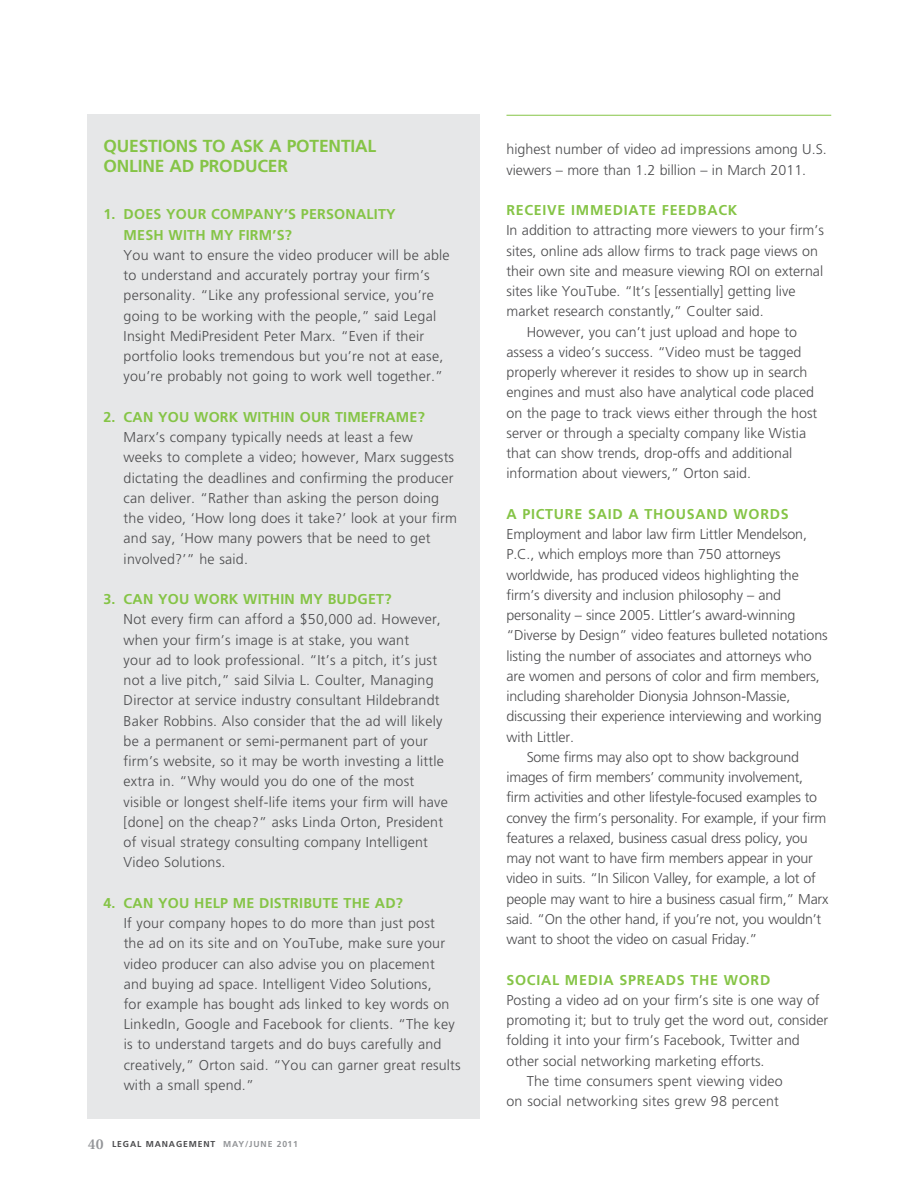
<style>
.page{position:relative;width:918px;height:1188px;background:#fff}
.page>*{position:absolute;margin:0;border:0;box-sizing:border-box;transform-origin:0 0}
.t1{font:700 17.4px/20.2px "Frutiger";letter-spacing:-.01em;color:#85c446}
.t2{font:300 14.25px/20.2px "Frutiger";color:#4c4c4e}
.t3{font:700 14.25px/20.2px "Frutiger";letter-spacing:.015em;color:#85c446}
.t4{font:700 14.25px "Frutiger";letter-spacing:.05em;color:#85c446}
.t5{font:700 8.7px "Frutiger";letter-spacing:.1em;color:#4c4c4e}
.s1{font-family:"Utopia";font-weight:600;font-size:14.25px;color:#939598}
.s2{color:#939598}
</style>
<div class="page">
<hr style="left:506px;top:115px;width:325px;height:1px;background:#85c446">
<div style="left:88px;top:114px;width:392px;height:1004px;background:#e6e7e8"></div>
<p class="t1" style="left:103px;top:137px;width:274px">QUESTIONS TO ASK A POTENTIAL<br>ONLINE AD PRODUCER</p>
<p class="t3" style="left:124px;top:205px;width:274px;text-indent:-20px">1. DOES YOUR COMPANY’S PERSONALITY<br>MESH WITH MY FIRM’S?</p>
<p class="t2" style="left:124px;top:246px;width:328px">You want to ensure the video producer will be able to understand and accurately portray your firm’s personality. “Like any professional service, you’re going to be working with the people,” said Legal Insight MediPresident Peter Marx. “Even if their portfolio looks tremendous but you’re not at ease, you’re probably not going to work well together.”</p>
<p class="t3" style="left:103px;top:408px;width:323px">2. CAN YOU WORK WITHIN OUR TIMEFRAME?</p>
<p class="t2" style="left:124px;top:428px;width:335px">Marx’s company typically needs at least a few<br>weeks to complete a video; however, Marx suggests dictating the deadlines and confirming the producer can deliver. “Rather than asking the person doing the video, ‘How long does it take?’ look at your firm and say, ‘How many powers that be need to get involved?’” he said.</p>
<p class="t3" style="left:103px;top:590px;width:290px">3. CAN YOU WORK WITHIN MY BUDGET?</p>
<p class="t2" style="left:124px;top:610px;width:326px">Not every firm can afford a $50,000 ad. However, when your firm’s image is at stake, you want<br>your ad to look professional. “It’s a pitch, it’s just not a live pitch,” said Silvia L. Coulter, Managing Director at service industry consultant Hildebrandt Baker Robbins. Also consider that the ad will likely be a permanent or semi-permanent part of your firm’s website, so it may be worth investing a little extra in. “Why would you do one of the most visible or longest shelf-life items your firm will have [done] on the cheap?” asks Linda Orton, President of visual strategy consulting company Intelligent Video Solutions.</p>
<p class="t3" style="left:103px;top:894px;width:301px">4. CAN YOU HELP ME DISTRIBUTE THE AD?</p>
<p class="t2" style="left:124px;top:914px;width:339px">If your company hopes to do more than just post<br>the ad on its site and on YouTube, make sure your video producer can also advise you on placement and buying ad space. Intelligent Video Solutions,<br>for example has bought ads linked to key words on LinkedIn, Google and Facebook for clients. “The key is to understand targets and do buys carefully and creatively,” Orton said. “You can garner great results with a small spend.”</p>
<p class="t5" style="left:88px;top:1141px;width:212px"><span class="s1">40</span> LEGAL MANAGEMENT <span class="s2">MAY/JUNE 2011</span></p>
<p class="t2" style="left:506px;top:140px;width:322px">highest number of video ad impressions among U.S. viewers – more than 1.2 billion – in March 2011.</p>
<p class="t4" style="left:506px;top:204px;width:232px">RECEIVE IMMEDIATE FEEDBACK</p>
<p class="t2" style="left:506px;top:221px;width:319px">In addition to attracting more viewers to your firm’s</p>
<p class="t2" style="left:506px;top:242px;width:313px">sites, online ads allow firms to track page views on</p>
<p class="t2" style="left:506px;top:262px;width:318px">their own site and measure viewing ROI on external</p>
<p class="t2" style="left:506px;top:282px;width:291px">sites like YouTube. “It’s [essentially] getting live</p>
<p class="t2" style="left:506px;top:302px;width:259px">market research constantly,” Coulter said.</p>
<p class="t2" style="left:527px;top:323px;width:272px">However, you can’t just upload and hope to</p>
<p class="t2" style="left:506px;top:343px;width:296px">assess a video’s success. “Video must be tagged</p>
<p class="t2" style="left:506px;top:363px;width:302px">properly wherever it resides to show up in search</p>
<p class="t2" style="left:506px;top:383px;width:309px">engines and must also have analytical code placed</p>
<p class="t2" style="left:506px;top:404px;width:312px">on the page to track views either through the host</p>
<p class="t2" style="left:506px;top:424px;width:301px">server or through a specialty company like Wistia</p>
<p class="t2" style="left:506px;top:444px;width:287px">that can show trends, drop-offs and additional</p>
<p class="t2" style="left:506px;top:464px;width:246px">information about viewers,” Orton said.</p>
<p class="t4" style="left:506px;top:508px;width:284px">A PICTURE SAID A THOUSAND WORDS</p>
<p class="t2" style="left:506px;top:525px;width:302px">Employment and labor law firm Littler Mendelson,</p>
<p class="t2" style="left:506px;top:545px;width:276px">P.C., which employs more than 750 attorneys</p>
<p class="t2" style="left:506px;top:566px;width:294px">worldwide, has produced videos highlighting the</p>
<p class="t2" style="left:506px;top:586px;width:276px">firm’s diversity and inclusion philosophy – and</p>
<p class="t2" style="left:506px;top:606px;width:290px">personality – since 2005. Littler’s award-winning</p>
<p class="t2" style="left:506px;top:626px;width:323px">“Diverse by Design” video features bulleted notations</p>
<p class="t2" style="left:506px;top:647px;width:307px">listing the number of associates and attorneys who</p>
<p class="t2" style="left:506px;top:667px;width:315px">are women and persons of color and firm members,</p>
<p class="t2" style="left:506px;top:687px;width:285px">including shareholder Dionysia Johnson-Massie,</p>
<p class="t2" style="left:506px;top:707px;width:317px">discussing their experience interviewing and working</p>
<p class="t2" style="left:506px;top:728px;width:69px">with Littler.</p>
<p class="t2" style="left:527px;top:748px;width:274px">Some firms may also opt to show background</p>
<p class="t2" style="left:506px;top:768px;width:298px">images of firm members’ community involvement,</p>
<p class="t2" style="left:506px;top:788px;width:312px">firm activities and other lifestyle-focused examples to</p>
<p class="t2" style="left:506px;top:809px;width:321px">convey the firm’s personality. For example, if your firm</p>
<p class="t2" style="left:506px;top:829px;width:303px">features a relaxed, business casual dress policy, you</p>
<p class="t2" style="left:506px;top:849px;width:308px">may not want to have firm members appear in your</p>
<p class="t2" style="left:506px;top:869px;width:311px">video in suits. “In Silicon Valley, for example, a lot of</p>
<p class="t2" style="left:506px;top:890px;width:323px">people may want to hire a business casual firm,” Marx</p>
<p class="t2" style="left:506px;top:910px;width:316px">said. “On the other hand, if you’re not, you wouldn’t</p>
<p class="t2" style="left:506px;top:930px;width:252px">want to shoot the video on casual Friday.”</p>
<p class="t4" style="left:506px;top:974px;width:265px">SOCIAL MEDIA SPREADS THE WORD</p>
<p class="t2" style="left:506px;top:991px;width:315px">Posting a video ad on your firm’s site is one way of</p>
<p class="t2" style="left:506px;top:1011px;width:323px">promoting it; but to truly get the word out, consider</p>
<p class="t2" style="left:506px;top:1031px;width:295px">folding it into your firm’s Facebook, Twitter and</p>
<p class="t2" style="left:506px;top:1052px;width:260px">other social networking marketing efforts.</p>
<p class="t2" style="left:527px;top:1072px;width:258px">The time consumers spent viewing video</p>
<p class="t2" style="left:506px;top:1092px;width:274px">on social networking sites grew 98 percent</p>
</div>
